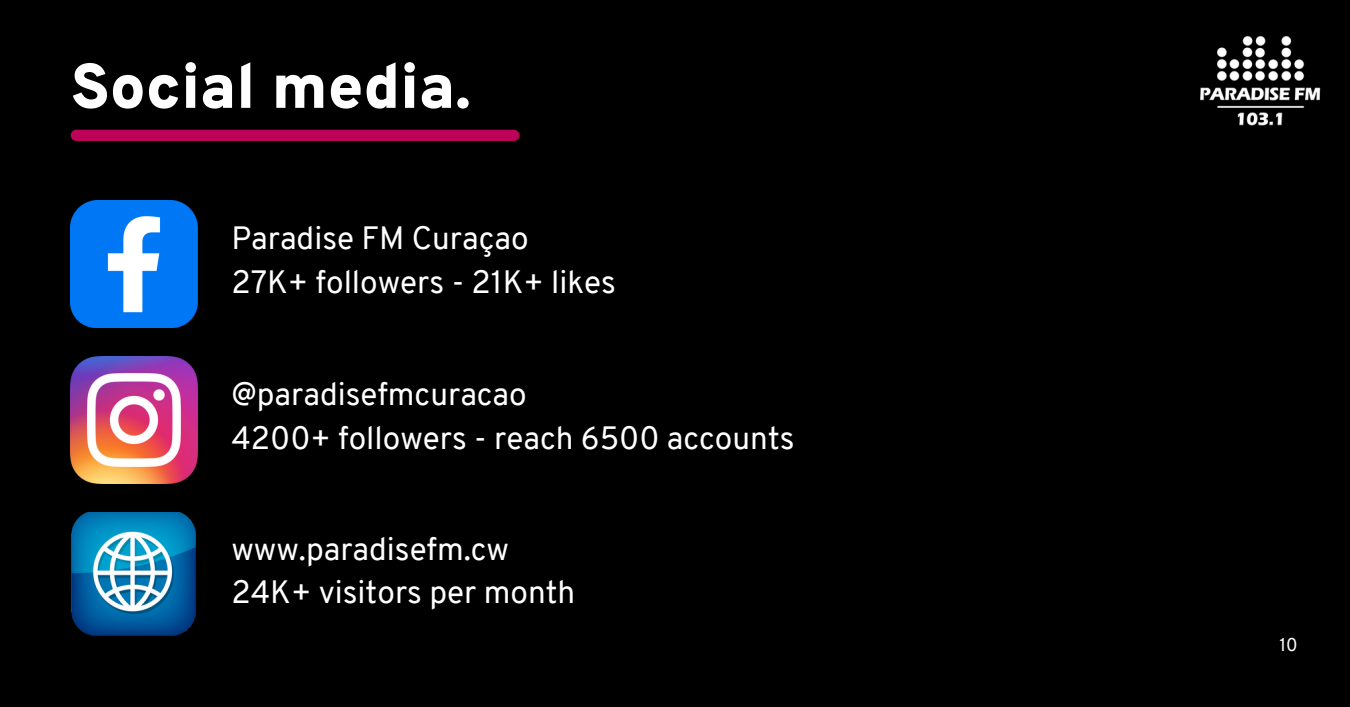
<style>
.page{position:relative;width:1350px;height:707px;background:#fff}
.page>*{position:absolute;margin:0;border:0;box-sizing:border-box;transform-origin:0 0}
.t1{font:900 63px "Overpass";color:#fff}
.t2{font:31.5px/43.8px "Overpass";color:#fff}
.t3{font:18px "Overpass";color:#fff}
</style>
<div class="page">
<div style="left:0;top:0;width:1350px;height:706px;background:#000"></div>
<img style="left:71px;top:356px;width:127px;height:127px">
<img style="left:71px;top:200px;width:127px;height:127px">
<img style="left:71px;top:512px;width:125px;height:123px">
<img style="left:1200px;top:36px;width:121px;height:90px">
<div style="left:76px;top:130px;width:438px;height:11px;background:#be025a"></div>
<h1 class="t1" style="left:71px;top:61px;width:402px">Social media.</h1>
<p class="t2" style="left:231px;top:219px;width:386px">Paradise FM Curaçao<br>27K+ followers - 21K+ likes</p>
<p class="t2" style="left:231px;top:375px;width:565px">@paradisefmcuracao<br>4200+ followers - reach 6500 accounts</p>
<p class="t2" style="left:231px;top:529px;width:345px">www.paradisefm.cw<br>24K+ visitors per month</p>
<p class="t3" style="left:1279px;top:637px;width:20px">10</p>
</div>
